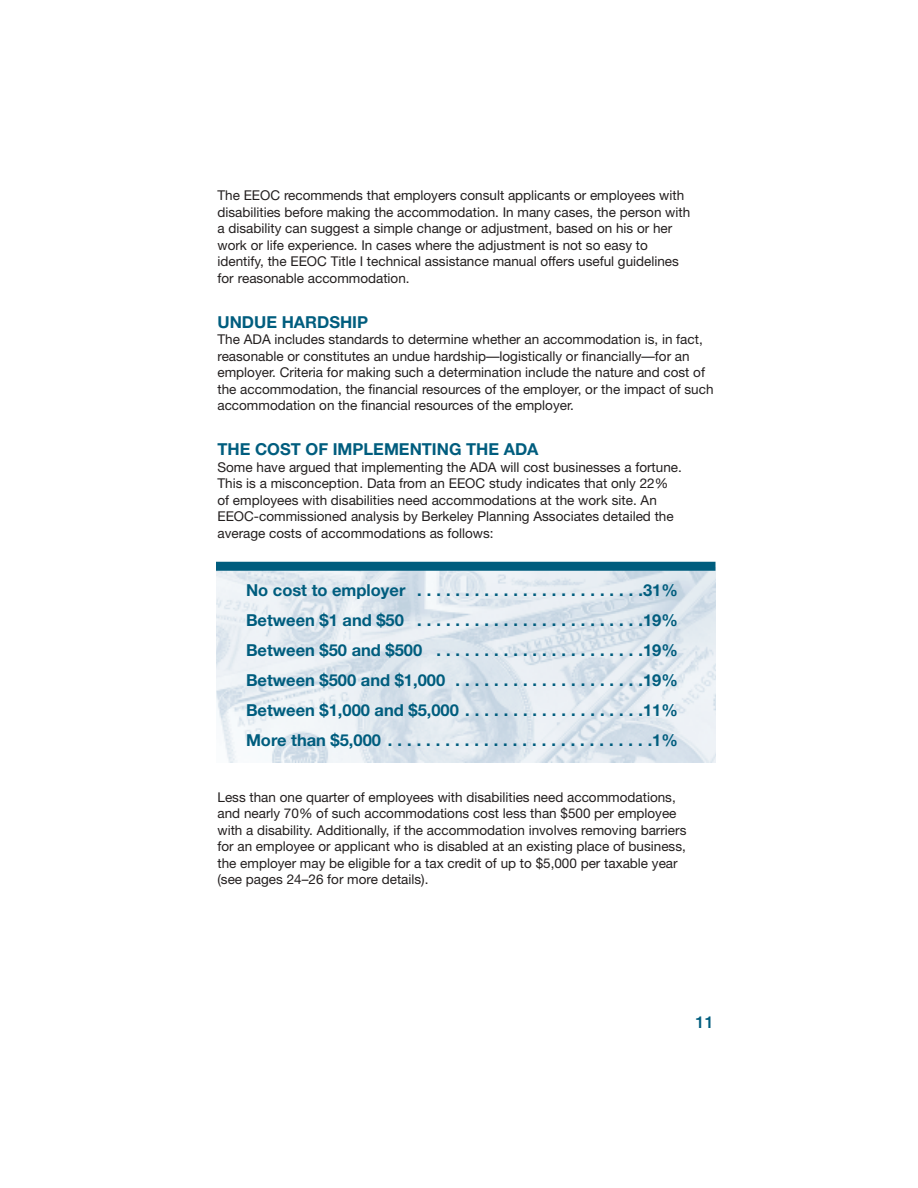
<style>
.page{position:relative;width:918px;height:1188px;background:#fff}
.page>*{position:absolute;margin:0;border:0;box-sizing:border-box;transform-origin:0 0}
.t1{font:700 16.5px/30px "Helvetica Neue";color:#005d7e;text-align:justify}
.t2{font:500 16.5px "Helvetica Neue";color:#005d7e}
.t3{font:13.5px/16.5px "Helvetica Neue";color:#231f1f}
</style>
<div class="page">
<img style="left:216px;top:571px;width:500px;height:191px">
<div style="left:216px;top:562px;width:500px;height:9px;background:#005d7e"></div>
<p class="t3" style="left:218px;top:188px;width:474px">The EEOC recommends that employers consult applicants or employees with disabilities before making the accommodation. In many cases, the person with a disability can suggest a simple change or adjustment, based on his or her work or life experience. In cases where the adjustment is not so easy to identify, the EEOC Title I technical assistance manual offers useful guidelines for reasonable accommodation.</p>
<p class="t1" style="left:218px;top:308px;width:152px">UNDUE HARDSHIP</p>
<p class="t3" style="left:218px;top:332px;width:498px">The ADA includes standards to determine whether an accommodation is, in fact, reasonable or constitutes an undue hardship—logistically or financially—for an employer. Criteria for making such a determination include the nature and cost of the accommodation, the financial resources of the employer, or the impact of such accommodation on the financial resources of the employer.</p>
<p class="t1" style="left:218px;top:436px;width:323px">THE COST OF IMPLEMENTING THE ADA</p>
<p class="t3" style="left:218px;top:460px;width:466px">Some have argued that implementing the ADA will cost businesses a fortune.<br>This is a misconception. Data from an EEOC study indicates that only 22% of employees with disabilities need accommodations at the work site. An EEOC-commissioned analysis by Berkeley Planning Associates detailed the average costs of accommodations as follows:</p>
<p class="t1" style="left:246px;top:576px;width:433px">No cost to employer . . . . . . . . . . . . . . . . . . . . . . . .31% Between $1 and $50 . . . . . . . . . . . . . . . . . . . . . . . .19% Between $50 and $500 . . . . . . . . . . . . . . . . . . . . . .19% Between $500 and $1,000 . . . . . . . . . . . . . . . . . . . .19% Between $1,000 and $5,000 . . . . . . . . . . . . . . . . . . .11% More than $5,000 . . . . . . . . . . . . . . . . . . . . . . . . . . . .1%</p>
<p class="t3" style="left:218px;top:790px;width:470px">Less than one quarter of employees with disabilities need accommodations, and nearly 70% of such accommodations cost less than $500 per employee with a disability. Additionally, if the accommodation involves removing barriers for an employee or applicant who is disabled at an existing place of business, the employer may be eligible for a tax credit of up to $5,000 per taxable year (see pages 24–26 for more details).</p>
<p class="t2" style="left:696px;top:1016px;width:20px">11</p>
</div>
